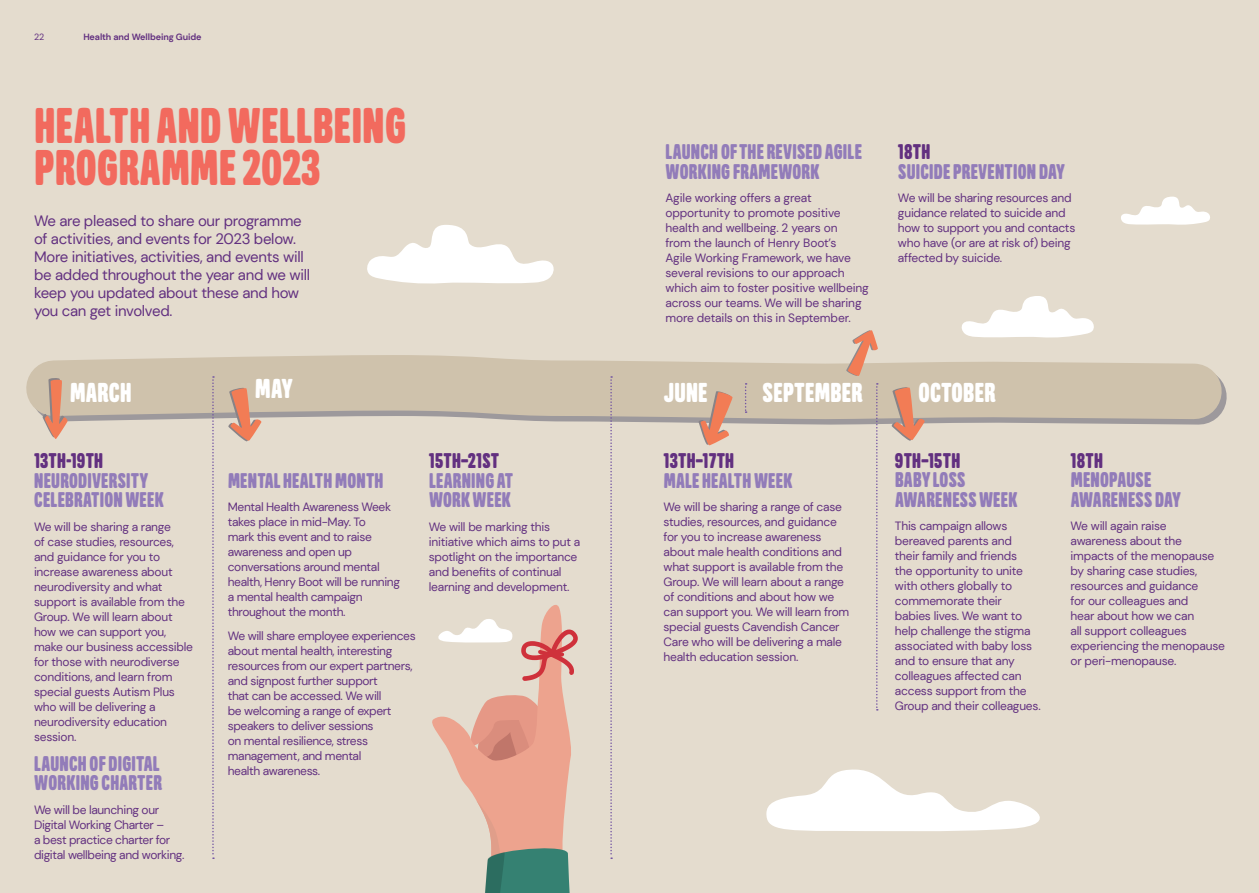
<style>
.page{position:relative;width:1259px;height:893px;background:#e4dcce}
.page>*{position:absolute;margin:0;border:0;box-sizing:border-box;transform-origin:0 0}
.t1{font:900 49.5px/42px "Goudar HL";letter-spacing:.01em;color:#f26a5e}
.t2{font:900 27px "Goudar HL";letter-spacing:.01em;color:#fff}
.t3{font:900 21px/19.5px "Goudar HL";letter-spacing:.01em;color:#927cb9}
.t4{font:15px/18px "DM Sans";letter-spacing:-.02em;color:#623080}
.t5{font:12px/15px "DM Sans";letter-spacing:-.02em;color:#623080}
.t6{font:700 9px "DM Sans";letter-spacing:-.01em;color:#623080}
.t7{font:9px "DM Sans";color:#623080}
.s1{color:#623080}
</style>
<div class="page">
<svg style="left:367px;top:225px;width:187px;height:59px"></svg>
<svg style="left:766px;top:769px;width:274px;height:62px"></svg>
<svg style="left:26px;top:355px;width:1201px;height:87px;fill:#cfc2ac"></svg>
<svg style="left:961px;top:296px;width:133px;height:42px"></svg>
<svg style="left:432px;top:605px;width:146px;height:288px"></svg>
<svg style="left:876px;top:383px;width:2px;height:328px"></svg>
<svg style="left:745px;top:383px;width:1px;height:30px"></svg>
<svg style="left:212px;top:376px;width:2px;height:483px"></svg>
<svg style="left:610px;top:376px;width:2px;height:483px"></svg>
<svg style="left:845px;top:330px;width:33px;height:47px"></svg>
<svg style="left:890px;top:386px;width:35px;height:55px;background:#d8a38b"></svg>
<svg style="left:227px;top:387px;width:34px;height:54px"></svg>
<svg style="left:698px;top:390px;width:34px;height:56px"></svg>
<svg style="left:42px;top:377px;width:26px;height:62px;background:#d7a38b"></svg>
<svg style="left:1121px;top:197px;width:89px;height:28px"></svg>
<p class="t7" style="left:34px;top:32px;width:12px">22</p>
<p class="t6" style="left:83px;top:32px;width:120px">Health and Wellbeing Guide</p>
<p class="t1" style="left:35px;top:104px;width:373px">HEALTH AND WELLBEING<br>PROGRAMME 2023</p>
<p class="t4" style="left:34px;top:212px;width:277px">We are pleased to share our programme of activities, and events for 2023 below.<br>More initiatives, activities, and events will be added throughout the year and we will keep you updated about these and how you can get involved.</p>
<p class="t3" style="left:665px;top:142px;width:198px">LAUNCH OF THE REVISED AGILE<br>WORKING FRAMEWORK</p>
<p class="t5" style="left:665px;top:190px;width:205px">Agile working offers a great opportunity to promote positive health and wellbeing. 2 years on<br>from the launch of Henry Boot’s<br>Agile Working Framework, we have several revisions to our approach which aim to foster positive wellbeing across our teams. We will be sharing more details on this in September.</p>
<p class="t3" style="left:898px;top:142px;width:169px"><span class="s1">18TH<br></span>SUICIDE PREVENTION DAY</p>
<p class="t5" style="left:898px;top:190px;width:179px">We will be sharing resources and guidance related to suicide and how to support you and contacts who have (or are at risk of) being affected by suicide.</p>
<p class="t2" style="left:70px;top:375px;width:63px">MARCH</p>
<p class="t2" style="left:255px;top:371px;width:39px">MAY</p>
<p class="t2" style="left:664px;top:376px;width:45px">JUNE</p>
<p class="t2" style="left:762px;top:376px;width:102px">SEPTEMBER</p>
<p class="t2" style="left:918px;top:376px;width:79px">OCTOBER</p>
<p class="t3" style="left:34px;top:451px;width:131px"><span class="s1">13TH-19TH<br></span>NEURODIVERSITY<br>CELEBRATION WEEK</p>
<p class="t5" style="left:34px;top:519px;width:160px">We will be sharing a range<br>of case studies, resources, and guidance for you to increase awareness about neurodiversity and what support is available from the<br>Group. We will learn about how we can support you, make our business accessible for those with neurodiverse conditions, and learn from special guests Autism Plus who will be delivering a neurodiversity education session.</p>
<p class="t3" style="left:34px;top:753px;width:129px">LAUNCH OF DIGITAL<br>WORKING CHARTER</p>
<p class="t5" style="left:34px;top:802px;width:152px">We will be launching our<br>Digital Working Charter –<br>a best practice charter for digital wellbeing and working.</p>
<p class="t3" style="left:228px;top:470px;width:157px">MENTAL HEALTH MONTH</p>
<p class="t5" style="left:228px;top:499px;width:174px">Mental Health Awareness Week takes place in mid-May. To<br>mark this event and to raise awareness and open up conversations around mental health, Henry Boot will be running a mental health campaign throughout the month.</p>
<p class="t5" style="left:228px;top:628px;width:189px">We will share employee experiences about mental health, interesting resources from our expert partners, and signpost further support<br>that can be accessed. We will<br>be welcoming a range of expert speakers to deliver sessions<br>on mental resilience, stress management, and mental<br>health awareness.</p>
<p class="t3" style="left:429px;top:451px;width:86px"><span class="s1">15TH–21ST<br></span>LEARNING AT<br>WORK WEEK</p>
<p class="t5" style="left:429px;top:519px;width:153px">We will be marking this initiative which aims to put a spotlight on the importance and benefits of continual learning and development.</p>
<p class="t3" style="left:663px;top:451px;width:130px"><span class="s1">13TH–17TH<br></span>MALE HEALTH WEEK</p>
<p class="t5" style="left:663px;top:499px;width:187px">We will be sharing a range of case studies, resources, and guidance for you to increase awareness about male health conditions and what support is available from the<br>Group. We will learn about a range of conditions and about how we can support you. We will learn from special guests Cavendish Cancer<br>Care who will be delivering a male health education session.</p>
<p class="t3" style="left:895px;top:450px;width:124px"><span class="s1">9TH–15TH<br></span>BABY LOSS<br>AWARENESS WEEK</p>
<p class="t5" style="left:895px;top:518px;width:147px">This campaign allows bereaved parents and<br>their family and friends<br>the opportunity to unite with others globally to commemorate their babies lives. We want to help challenge the stigma associated with baby loss and to ensure that any colleagues affected can access support from the<br>Group and their colleagues.</p>
<p class="t3" style="left:1070px;top:450px;width:112px"><span class="s1">18TH<br></span>MENOPAUSE<br>AWARENESS DAY</p>
<p class="t5" style="left:1070px;top:518px;width:156px">We will again raise awareness about the impacts of the menopause by sharing case studies, resources and guidance<br>for our colleagues and<br>hear about how we can<br>all support colleagues experiencing the menopause or peri-menopause.</p>
</div>
